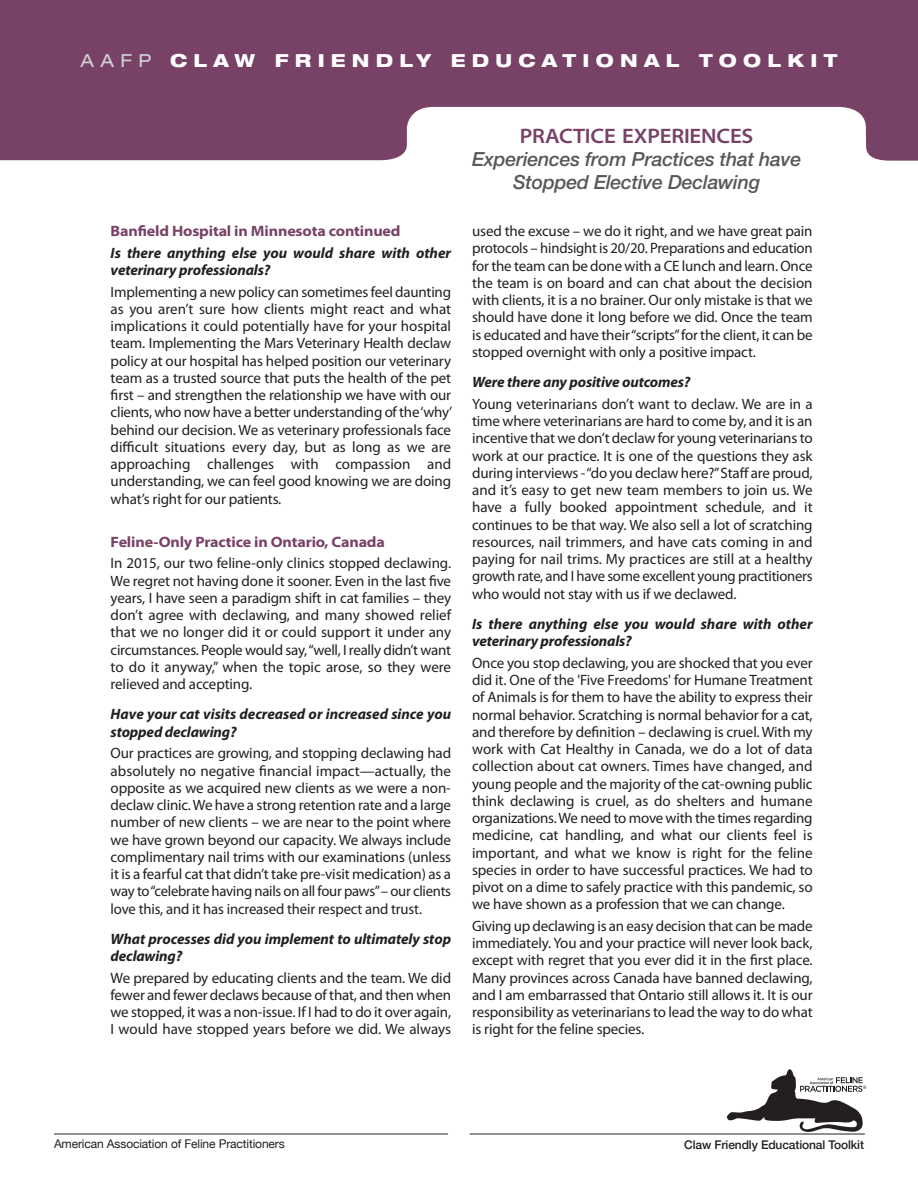
<style>
.page{position:relative;width:918px;height:1188px;background:#fff}
.page>*{position:absolute;margin:0;border:0;box-sizing:border-box;transform-origin:0 0}
.t1{font:600 semi-expanded 21px "Myriad Pro";letter-spacing:-.01em;color:#784166}
.t2{font:italic 500 19.5px/23.4px "Helvetica Neue";letter-spacing:-.01em;color:#57585a;text-align:center}
.t3{font:800 expanded 18px "Helvetica Neue";letter-spacing:.35em;color:#fff}
.t4{font:15px/17.2px "Myriad Pro";letter-spacing:-.01em;color:#231f20;text-align:justify}
.t5{font:italic 700 15px/17.2px "Myriad Pro";letter-spacing:-.005em;color:#231f20}
.t6{font:700 semi-expanded 15px "Myriad Pro";letter-spacing:-.01em;color:#784166}
.t7{font:12px "Helvetica Neue";letter-spacing:-.01em;color:#231f20}
.t8{font:500 12px "Helvetica Neue";letter-spacing:-.01em;color:#231f20}
.s1{font-weight:400;color:#d1d2d4}
</style>
<div class="page">
<svg style="left:0;top:0;width:918px;height:161px;fill:#784166"></svg>
<hr style="left:54px;top:1134px;width:394px;height:1px;background:#231f20">
<hr style="left:470px;top:1134px;width:395px;height:1px;background:#231f20">
<svg style="left:727px;top:1069px;width:139px;height:63px"></svg>
<p class="t3" style="left:81px;top:54px;width:758px"><span class="s1">AAFP</span> CLAW FRIENDLY EDUCATIONAL TOOLKIT</p>
<p class="t6" style="left:111px;top:225px;width:291px">Banfield Hospital in Minnesota continued</p>
<p class="t5" style="left:111px;top:245px;width:342px">Is there anything else you would share with other veterinary professionals?</p>
<p class="t4" style="left:111px;top:284px;width:343px">Implementing a new policy can sometimes feel daunting as you aren’t sure how clients might react and what implications it could potentially have for your hospital team. Implementing the Mars Veterinary Health declaw policy at our hospital has helped position our veterinary team as a trusted source that puts the health of the pet first – and strengthen the relationship we have with our clients, who now have a better understanding of the ‘why’ behind our decision. We as veterinary professionals face difficult situations every day, but as long as we are approaching challenges with compassion and understanding, we can feel good knowing we are doing what’s right for our patients.</p>
<p class="t6" style="left:111px;top:536px;width:276px">Feline-Only Practice in Ontario, Canada</p>
<p class="t4" style="left:111px;top:556px;width:342px">In 2015, our two feline-only clinics stopped declawing.<br>We regret not having done it sooner. Even in the last five years, I have seen a paradigm shift in cat families – they don’t agree with declawing, and many showed relief that we no longer did it or could support it under any circumstances. People would say, “well, I really didn’t want to do it anyway,” when the topic arose, so they were relieved and accepting.</p>
<p class="t5" style="left:111px;top:707px;width:342px">Have your cat visits decreased or increased since you stopped declawing?</p>
<p class="t4" style="left:111px;top:746px;width:342px">Our practices are growing, and stopping declawing had absolutely no negative financial impact—actually, the opposite as we acquired new clients as we were a non&shy;declaw clinic. We have a strong retention rate and a large number of new clients – we are near to the point where we have grown beyond our capacity. We always include complimentary nail trims with our examinations (unless it is a fearful cat that didn’t take pre-visit medication) as a way to “celebrate having nails on all four paws” – our clients love this, and it has increased their respect and trust.</p>
<p class="t5" style="left:111px;top:931px;width:342px">What processes did you implement to ultimately stop declawing?</p>
<p class="t4" style="left:111px;top:970px;width:342px">We prepared by educating clients and the team. We did fewer and fewer declaws because of that, and then when we stopped, it was a non-issue. If I had to do it over again, I would have stopped years before we did. We always</p>
<h1 class="t1" style="left:520px;top:128px;width:235px">PRACTICE EXPERIENCES</h1>
<h2 class="t2" style="left:472px;top:149px;width:331px">Experiences from Practices that have<br>Stopped Elective Declawing</h2>
<p class="t4" style="left:472px;top:224px;width:342px">used the excuse – we do it right, and we have great pain protocols – hindsight is 20/20. Preparations and education for the team can be done with a CE lunch and learn. Once the team is on board and can chat about the decision with clients, it is a no brainer. Our only mistake is that we should have done it long before we did. Once the team is educated and have their “scripts” for the client, it can be stopped overnight with only a positive impact.</p>
<p class="t5" style="left:472px;top:375px;width:220px">Were there any positive outcomes?</p>
<p class="t4" style="left:472px;top:396px;width:342px">Young veterinarians don’t want to declaw. We are in a time where veterinarians are hard to come by, and it is an incentive that we don’t declaw for young veterinarians to work at our practice. It is one of the questions they ask during interviews - “do you declaw here?” Staff are proud, and it’s easy to get new team members to join us. We have a fully booked appointment schedule, and it continues to be that way. We also sell a lot of scratching resources, nail trimmers, and have cats coming in and paying for nail trims. My practices are still at a healthy growth rate, and I have some excellent young practitioners who would not stay with us if we declawed.</p>
<p class="t5" style="left:472px;top:617px;width:342px">Is there anything else you would share with other veterinary professionals?</p>
<p class="t4" style="left:472px;top:655px;width:342px">Once you stop declawing, you are shocked that you ever did it. One of the 'Five Freedoms' for Humane Treatment of Animals is for them to have the ability to express their normal behavior. Scratching is normal behavior for a cat, and therefore by definition – declawing is cruel. With my work with Cat Healthy in Canada, we do a lot of data collection about cat owners. Times have changed, and young people and the majority of the cat-owning public think declawing is cruel, as do shelters and humane organizations. We need to move with the times regarding medicine, cat handling, and what our clients feel is important, and what we know is right for the feline species in order to have successful practices. We had to pivot on a dime to safely practice with this pandemic, so we have shown as a profession that we can change.</p>
<p class="t4" style="left:472px;top:919px;width:342px">Giving up declawing is an easy decision that can be made immediately. You and your practice will never look back, except with regret that you ever did it in the first place.<br>Many provinces across Canada have banned declawing, and I am embarrassed that Ontario still allows it. It is our responsibility as veterinarians to lead the way to do what is right for the feline species.</p>
<p class="t7" style="left:54px;top:1137px;width:232px">American Association of Feline Practitioners</p>
<p class="t8" style="left:684px;top:1137px;width:181px">Claw Friendly Educational Toolkit</p>
</div>
